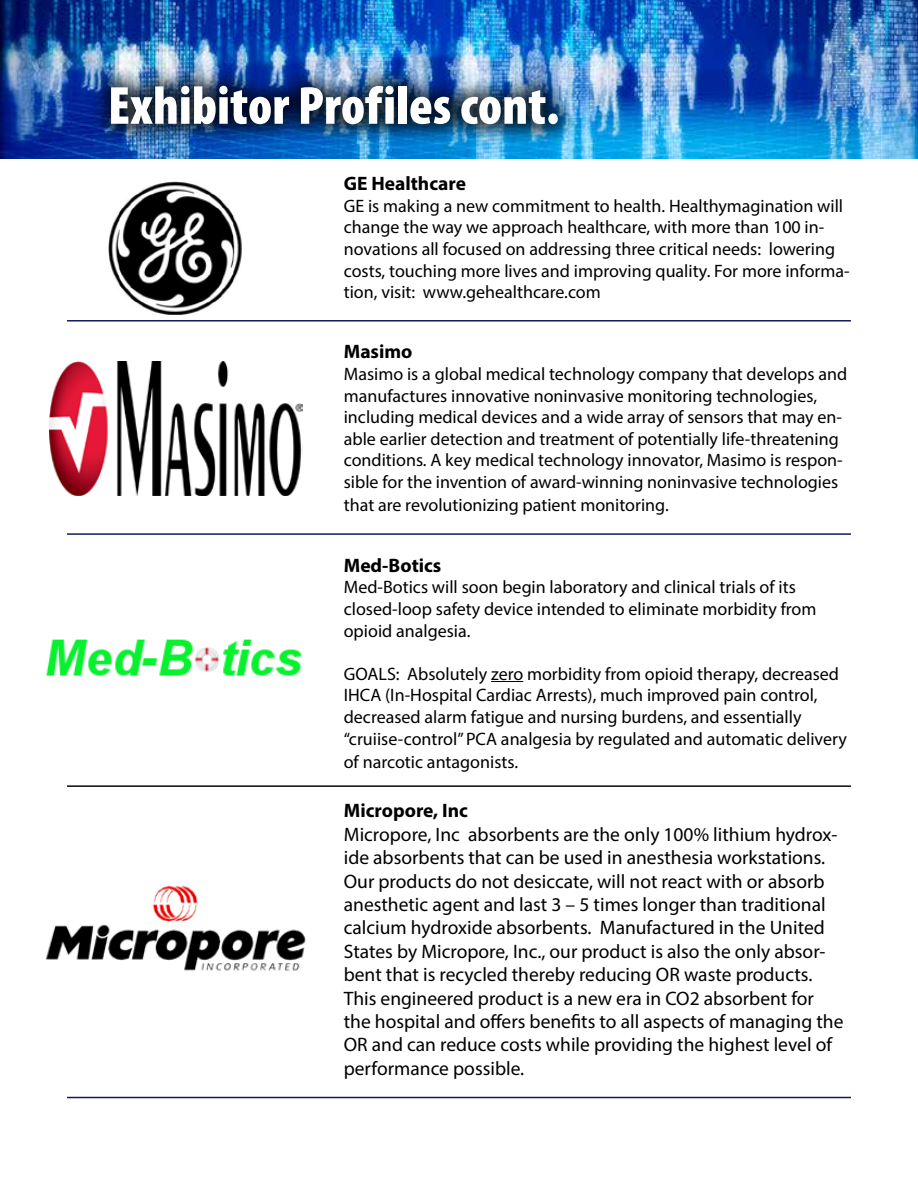
<style>
.page{position:relative;width:918px;height:1188px;background:#fff}
.page>*{position:absolute;margin:0;border:0;box-sizing:border-box;transform-origin:0 0}
.t1{font:900 condensed 54px "Myriad Pro";color:#fff}
.t2{font:19.5px/23.4px "Myriad Pro";color:#000}
.t3{font:700 19.5px "Myriad Pro";color:#000}
.t4{font:18px/21.6px "Myriad Pro";color:#000}
</style>
<div class="page">
<hr style="left:491px;top:681px;width:32px;height:1px;background:#000">
<hr style="left:67px;top:785px;width:784px;height:2px;background:#000">
<hr style="left:67px;top:320px;width:784px;height:2px;background:#111962">
<hr style="left:67px;top:533px;width:784px;height:2px;background:#111962">
<hr style="left:67px;top:1097px;width:784px;height:1px;background:#111962">
<img style="left:0;top:0;width:918px;height:159px">
<div style="left:89px;top:64px;width:490px;height:81px;background:#000;opacity:.75"></div>
<img style="left:108px;top:182px;width:134px;height:132px">
<img style="left:50px;top:361px;width:252px;height:135px">
<img style="left:46px;top:639px;width:256px;height:37px">
<img style="left:45px;top:885px;width:261px;height:86px">
<h1 class="t1" style="left:108px;top:76px;width:453px">Exhibitor Profiles cont.</h1>
<p class="t3" style="left:344px;top:171px;width:124px">GE Healthcare</p>
<p class="t4" style="left:344px;top:195px;width:507px">GE is making a new commitment to health. Healthymagination will change the way we approach healthcare, with more than 100 in&shy;novations all focused on addressing three critical needs: lowering costs, touching more lives and improving quality. For more informa&shy;tion, visit: www.gehealthcare.com</p>
<p class="t3" style="left:344px;top:339px;width:70px">Masimo</p>
<p class="t4" style="left:344px;top:363px;width:505px">Masimo is a global medical technology company that develops and manufactures innovative noninvasive monitoring technologies, including medical devices and a wide array of sensors that may en&shy;able earlier detection and treatment of potentially life-threatening conditions. A key medical technology innovator, Masimo is respon&shy;sible for the invention of award-winning noninvasive technologies</p>
<p class="t4" style="left:344px;top:494px;width:327px">that are revolutionizing patient monitoring.</p>
<p class="t3" style="left:344px;top:552px;width:99px">Med-Botics</p>
<p class="t4" style="left:344px;top:576px;width:474px">Med-Botics will soon begin laboratory and clinical trials of its closed-loop safety device intended to eliminate morbidity from opioid analgesia.</p>
<p class="t4" style="left:344px;top:663px;width:505px">GOALS: Absolutely zero morbidity from opioid therapy, decreased IHCA (In-Hospital Cardiac Arrests), much improved pain control, decreased alarm fatigue and nursing burdens, and essentially “cruiise-control” PCA analgesia by regulated and automatic delivery</p>
<p class="t4" style="left:344px;top:751px;width:176px">of narcotic antagonists.</p>
<p class="t3" style="left:344px;top:798px;width:126px">Micropore, Inc</p>
<p class="t2" style="left:344px;top:822px;width:501px">Micropore, Inc absorbents are the only 100% lithium hydrox&shy;ide absorbents that can be used in anesthesia workstations.<br>Our products do not desiccate, will not react with or absorb anesthetic agent and last 3 – 5 times longer than traditional calcium hydroxide absorbents. Manufactured in the United States by Micropore, Inc., our product is also the only absor&shy;bent that is recycled thereby reducing OR waste products.<br>This engineered product is a new era in CO2 absorbent for the hospital and offers benefits to all aspects of managing the OR and can reduce costs while providing the highest level of performance possible.</p>
</div>
